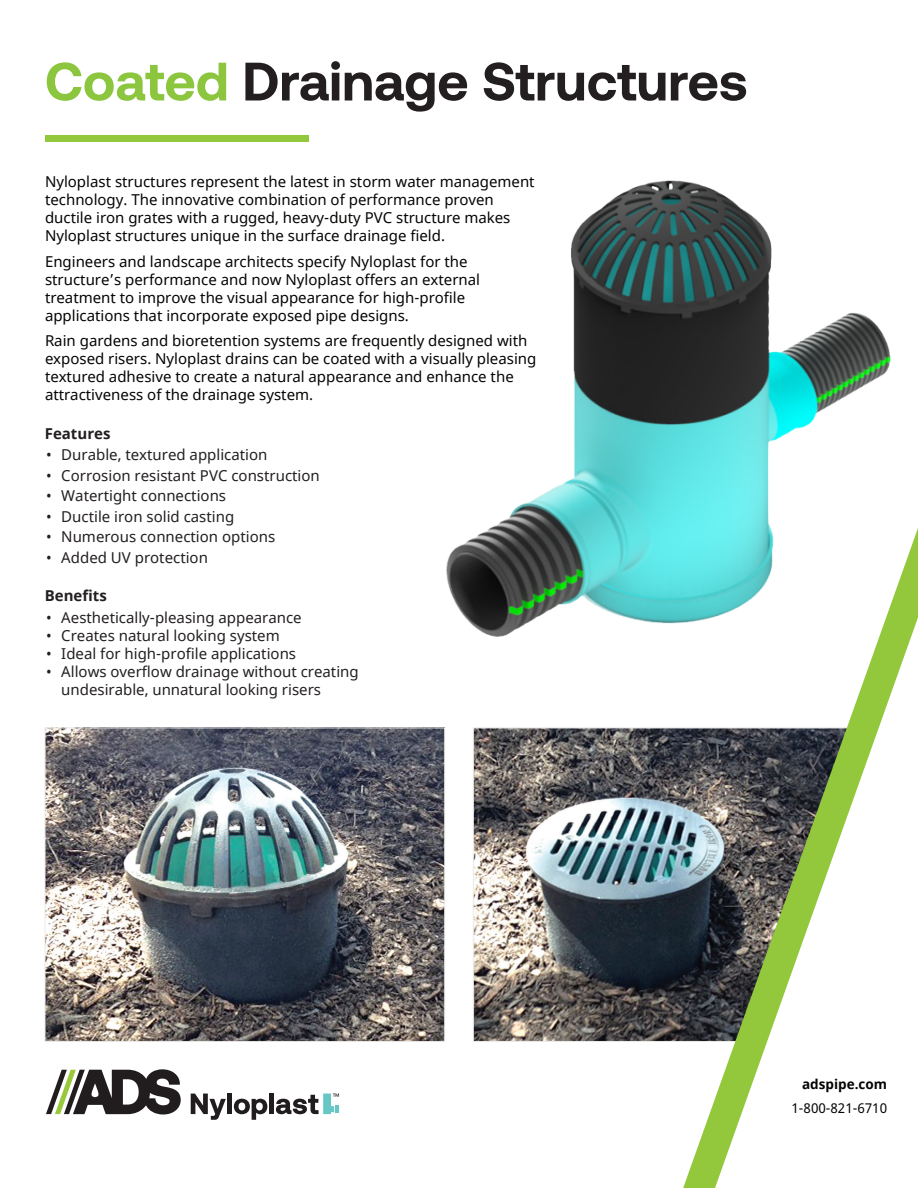
<style>
.page{position:relative;width:918px;height:1188px;background:#fff}
.page>*{position:absolute;margin:0;border:0;box-sizing:border-box;transform-origin:0 0}
.t1{font:700 54px "Aeonik";color:#231f20}
.t2{font:15px/18px "Noto Sans";color:#040503}
.t3{font:15px/18px "Noto Sans";color:#231f20}
.t4{font:700 15px "Noto Sans";color:#231f20}
.t5{font:13.5px "Noto Sans";color:#040503}
.t6{font:700 13.5px "Noto Sans";color:#040503}
.s1{color:#8bc63e}
</style>
<div class="page">
<img style="left:47px;top:730px;width:396px;height:310px">
<div style="left:45px;top:728px;width:400px;height:314px;border:1px solid #ebebea"></div>
<img style="left:473px;top:728px;width:162px;height:314px">
<div style="left:45px;top:136px;width:264px;height:6px;background:#94c83c"></div>
<svg style="left:635px;top:528px;width:283px;height:660px"></svg>
<svg style="left:46px;top:1069px;width:135px;height:46px"></svg>
<svg style="left:191px;top:1094px;width:35px;height:26px"></svg>
<hr style="left:228px;top:1094px;width:4px;height:20px;background:#211d1e">
<svg style="left:234px;top:1099px;width:33px;height:21px"></svg>
<div style="left:269px;top:1094px;width:5px;height:20px;background:#211d1e"></div>
<svg style="left:276px;top:1094px;width:63px;height:20px"></svg>
<img style="left:446px;top:180px;width:471px;height:481px">
<p class="t1" style="left:45px;top:51px;width:704px"><span class="s1">Coated</span> Drainage Structures</p>
<p class="t2" style="left:45px;top:173px;width:491px">Nyloplast structures represent the latest in storm water management technology. The innovative combination of performance proven ductile iron grates with a rugged, heavy-duty PVC structure makes Nyloplast structures unique in the surface drainage field.</p>
<p class="t2" style="left:45px;top:253px;width:437px">Engineers and landscape architects specify Nyloplast for the structure’s performance and now Nyloplast offers an external treatment to improve the visual appearance for high-profile applications that incorporate exposed pipe designs.</p>
<p class="t2" style="left:45px;top:332px;width:493px">Rain gardens and bioretention systems are frequently designed with exposed risers. Nyloplast drains can be coated with a visually pleasing textured adhesive to create a natural appearance and enhance the attractiveness of the drainage system.</p>
<p class="t4" style="left:45px;top:423px;width:67px">Features</p>
<p class="t3" style="left:46px;top:447px;width:223px">• Durable, textured application</p>
<p class="t3" style="left:46px;top:467px;width:275px">• Corrosion resistant PVC construction</p>
<p class="t3" style="left:46px;top:487px;width:181px">• Watertight connections</p>
<p class="t3" style="left:46px;top:508px;width:189px">• Ductile iron solid casting</p>
<p class="t3" style="left:46px;top:528px;width:230px">• Numerous connection options</p>
<p class="t3" style="left:46px;top:549px;width:163px">• Added UV protection</p>
<p class="t4" style="left:45px;top:585px;width:64px">Benefits</p>
<p class="t3" style="left:46px;top:609px;width:257px">• Aesthetically-pleasing appearance</p>
<p class="t3" style="left:46px;top:627px;width:235px">• Creates natural looking system</p>
<p class="t3" style="left:46px;top:645px;width:251px">• Ideal for high-profile applications</p>
<p class="t3" style="left:61px;top:663px;width:299px;text-indent:-15px">• Allows overflow drainage without creating undesirable, unnatural looking risers</p>
<p class="t6" style="left:802px;top:1075px;width:86px">adspipe.com</p>
<p class="t5" style="left:792px;top:1099px;width:97px">1-800-821-6710</p>
</div>
